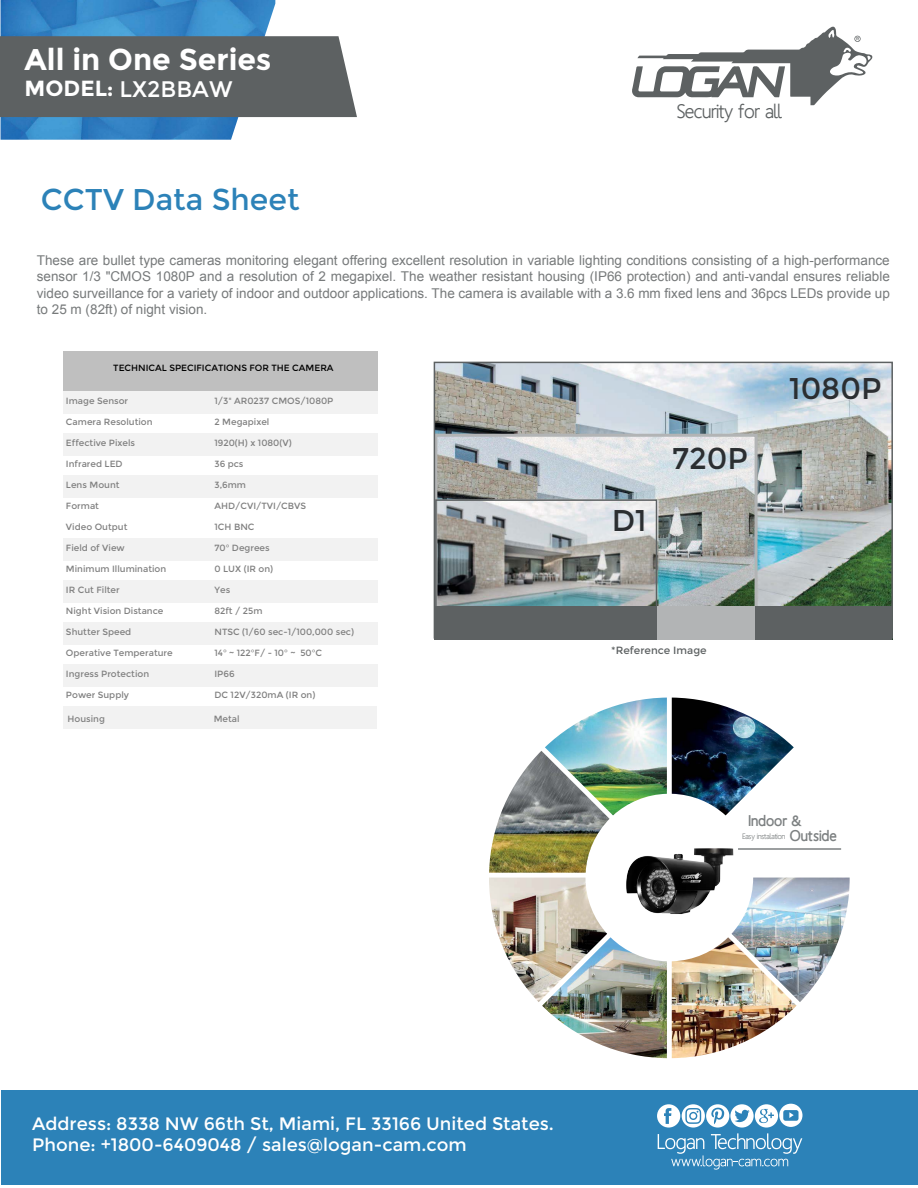
<style>
.page{position:relative;width:918px;height:1188px;background:#fff}
.page>*{position:absolute;margin:0;border:0;box-sizing:border-box;transform-origin:0 0}
.t1{font:700 30px "Montserrat";color:#fff}
.t2{font:30px "Montserrat";color:#2c82b8}
.t3{font:30px "Montserrat";color:#2b2e31}
.t4{font:22.5px "Montserrat";color:#fff}
.t5{font:19.5px "Homizio";color:#5d6162}
.t6{font:18px/21.6px "Montserrat";color:#fff}
.t7{font:900 15.45px "Homizio";color:#7c8081}
.t8{font:13.5px/16.2px "Arial";color:#777a7b;text-align:justify}
.t9{font:10.5px "Montserrat";color:#5d6162}
.t10{font:9px "Montserrat";color:#808080}
.t11{font:9px "Montserrat";color:#000}
.t12{font:7.8px "Homizio";color:#7c8081}
.s1{font-weight:700;font-size:21.9px}
.s2{font-weight:900;font-size:15.45px}
</style>
<div class="page">
<img style="left:1px;top:0;width:274px;height:140px">
<div style="left:0;top:36px;width:357px;height:81px;background:#5d6162"></div>
<svg style="left:632px;top:27px;width:240px;height:78px"></svg>
<div style="left:1px;top:1091px;width:917px;height:94px;background:#2c82b8"></div>
<svg style="left:657px;top:1104px;width:145px;height:66px"></svg>
<img style="left:437px;top:365px;width:453px;height:241px">
<div style="left:434px;top:434px;width:324px;height:205px;border:3px solid #b2b4b5"></div>
<div style="left:435px;top:499px;width:222px;height:140px;border:2px solid #5d6162"></div>
<div style="left:434px;top:362px;width:459px;height:277px;border:2px solid #5d6162"></div>
<div style="left:434px;top:606px;width:458px;height:33px;background:#5d6162"></div>
<div style="left:434px;top:606px;width:321px;height:33px;background:#b2b4b5"></div>
<div style="left:434px;top:606px;width:223px;height:33px;background:#5d6162"></div>
<img style="left:545px;top:698px;width:122px;height:117px">
<img style="left:672px;top:698px;width:122px;height:117px">
<img style="left:542px;top:937px;width:125px;height:121px">
<img style="left:489px;top:751px;width:121px;height:122px">
<img style="left:489px;top:878px;width:118px;height:124px">
<img style="left:732px;top:878px;width:118px;height:124px">
<img style="left:672px;top:937px;width:125px;height:121px">
<hr style="left:738px;top:848px;width:103px;height:2px;background:#7c8081">
<img style="left:626px;top:848px;width:117px;height:75px">
<div style="left:63px;top:351px;width:314px;height:42px;background:#bfbfbf"></div>
<div style="left:63px;top:392px;width:315px;height:22px;background:#f2f2f2"></div>
<div style="left:63px;top:434px;width:315px;height:22px;background:#f2f2f2"></div>
<div style="left:63px;top:476px;width:315px;height:22px;background:#f2f2f2"></div>
<div style="left:63px;top:538px;width:315px;height:23px;background:#f2f2f2"></div>
<div style="left:63px;top:580px;width:315px;height:23px;background:#f2f2f2"></div>
<div style="left:63px;top:622px;width:315px;height:23px;background:#f2f2f2"></div>
<div style="left:63px;top:664px;width:315px;height:23px;background:#f2f2f2"></div>
<div style="left:63px;top:707px;width:313px;height:22px;background:#f2f2f2"></div>
<h1 class="t1" style="left:25px;top:42px;width:248px">All in One Series</h1>
<h2 class="t4" style="left:25px;top:76px;width:209px"><span class="s1">MODEL:</span> LX2BBAW</h2>
<h1 class="t2" style="left:41px;top:182px;width:260px">CCTV Data Sheet</h1>
<h3 class="t5" style="left:677px;top:100px;width:106px">Security for all</h3>
<p class="t8" style="left:37px;top:252px;width:855px">These are bullet type cameras monitoring elegant offering excellent resolution in variable lighting conditions consisting of a high-performance sensor 1/3 "CMOS 1080P and a resolution of 2 megapixel. The weather resistant housing (IP66 protection) and anti-vandal ensures reliable video surveillance for a variety of indoor and outdoor applications. The camera is available with a 3.6 mm fixed lens and 36pcs LEDs provide up to 25 m (82ft) of night vision.</p>
<p class="t11" style="left:113px;top:363px;width:222px">TECHNICAL SPECIFICATIONS FOR THE CAMERA</p>
<p class="t10" style="left:66px;top:396px;width:64px">Image Sensor</p>
<p class="t10" style="left:214px;top:396px;width:120px">1/3" AR0237 CMOS/1080P</p>
<p class="t10" style="left:66px;top:417px;width:88px">Camera Resolution</p>
<p class="t10" style="left:214px;top:417px;width:56px">2 Megapixel</p>
<p class="t10" style="left:66px;top:438px;width:71px">Effective Pixels</p>
<p class="t10" style="left:214px;top:438px;width:79px">1920(H) x 1080(V)</p>
<p class="t10" style="left:66px;top:459px;width:58px">Infrared LED</p>
<p class="t10" style="left:214px;top:459px;width:31px">36 pcs</p>
<p class="t10" style="left:66px;top:480px;width:55px">Lens Mount</p>
<p class="t10" style="left:214px;top:480px;width:33px">3,6mm</p>
<p class="t10" style="left:66px;top:501px;width:35px">Format</p>
<p class="t10" style="left:214px;top:501px;width:93px">AHD/CVI/TVI/CBVS</p>
<p class="t10" style="left:66px;top:522px;width:63px">Video Output</p>
<p class="t10" style="left:214px;top:522px;width:42px">1CH BNC</p>
<p class="t10" style="left:66px;top:543px;width:60px">Field of View</p>
<p class="t10" style="left:214px;top:543px;width:57px">70° Degrees</p>
<p class="t10" style="left:66px;top:564px;width:102px">Minimum Illumination</p>
<p class="t10" style="left:214px;top:564px;width:60px">0 LUX (IR on)</p>
<p class="t10" style="left:66px;top:585px;width:55px">IR Cut Filter</p>
<p class="t10" style="left:214px;top:585px;width:17px">Yes</p>
<p class="t10" style="left:66px;top:606px;width:99px">Night Vision Distance</p>
<p class="t10" style="left:214px;top:606px;width:50px">82ft / 25m</p>
<p class="t10" style="left:66px;top:627px;width:67px">Shutter Speed</p>
<p class="t10" style="left:214px;top:627px;width:141px">NTSC (1/60 sec-1/100,000 sec)</p>
<p class="t10" style="left:66px;top:648px;width:108px">Operative Temperature</p>
<p class="t10" style="left:214px;top:648px;width:109px">14° ~ 122°F/ - 10° ~ 50°C</p>
<p class="t10" style="left:66px;top:669px;width:85px">Ingress Protection</p>
<p class="t10" style="left:214px;top:669px;width:22px">IP66</p>
<p class="t10" style="left:66px;top:690px;width:65px">Power Supply</p>
<p class="t10" style="left:214px;top:690px;width:102px">DC 12V/320mA (IR on)</p>
<p class="t10" style="left:67px;top:714px;width:39px">Housing</p>
<p class="t10" style="left:214px;top:714px;width:27px">Metal</p>
<h1 class="t3" style="left:612px;top:503px;width:36px">D1</h1>
<h1 class="t3" style="left:672px;top:441px;width:77px">720P</h1>
<h1 class="t3" style="left:789px;top:371px;width:94px">1080P</h1>
<p class="t9" style="left:611px;top:644px;width:97px">*Reference Image</p>
<p class="t7" style="left:749px;top:812px;width:55px">Indoor &amp;</p>
<p class="t12" style="left:742px;top:831px;width:96px">Easy instalation <span class="s2">Outside</span></p>
<h3 class="t6" style="left:32px;top:1113px;width:523px">Address: 8338 NW 66th St, Miami, FL 33166 United States.<br>Phone: +1800-6409048 / sales@logan-cam.com</h3>
</div>
